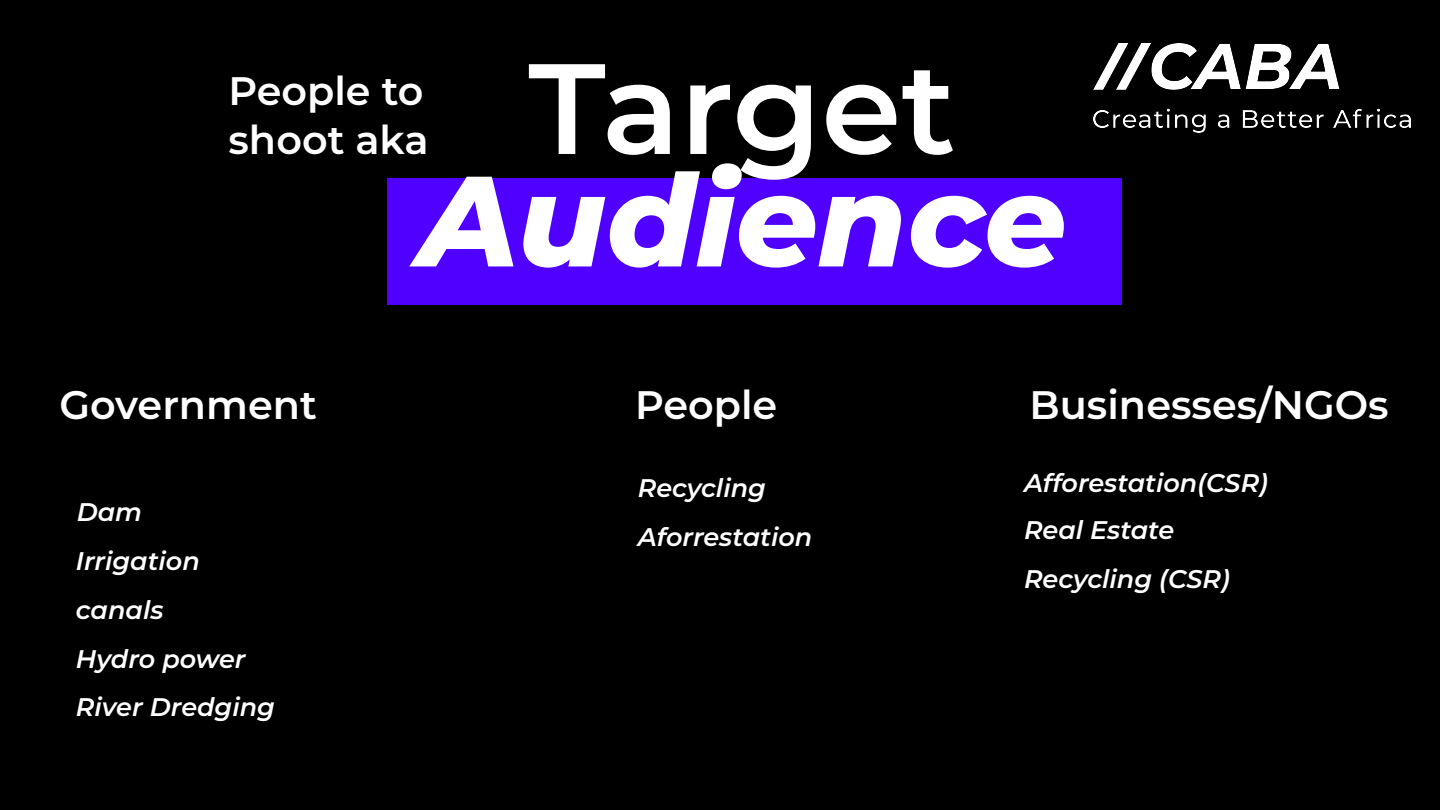
<style>
.page{position:relative;width:1440px;height:810px;background:#000}
.page>*{position:absolute;margin:0;border:0;box-sizing:border-box;transform-origin:0 0}
.t1{font:italic 800 128.25px "Montserrat";color:#fff}
.t2{font:600 128.25px "Montserrat";color:#fff}
.t3{font:600 39.75px/48.8px "Montserrat";color:#fff}
.t4{font:italic 600 25.5px/48.8px "Montserrat";color:#fff}
</style>
<div class="page">
<div style="left:387px;top:178px;width:735px;height:126px;background:#5000ff"></div>
<img style="left:1094px;top:43px;width:317px;height:90px">
<h1 class="t2" style="left:528px;top:18px;width:429px">Target</h1>
<h2 class="t3" style="left:228px;top:65px;width:202px">People to shoot aka</h2>
<h1 class="t1" style="left:418px;top:127px;width:650px">Audience</h1>
<h2 class="t3" style="left:60px;top:379px;width:259px">Government</h2>
<h2 class="t3" style="left:635px;top:379px;width:144px">People</h2>
<h2 class="t3" style="left:1030px;top:379px;width:361px">Businesses/NGOs</h2>
<p class="t4" style="left:76px;top:487px;width:201px">Dam<br>Irrigation canals<br>Hydro power<br>River Dredging</p>
<p class="t4" style="left:638px;top:463px;width:176px">Recycling<br>Aforrestation</p>
<p class="t4" style="left:1024px;top:457px;width:246px;line-height:48px">Afforestation(CSR)<br>Real Estate<br>Recycling (CSR)</p>
</div>
